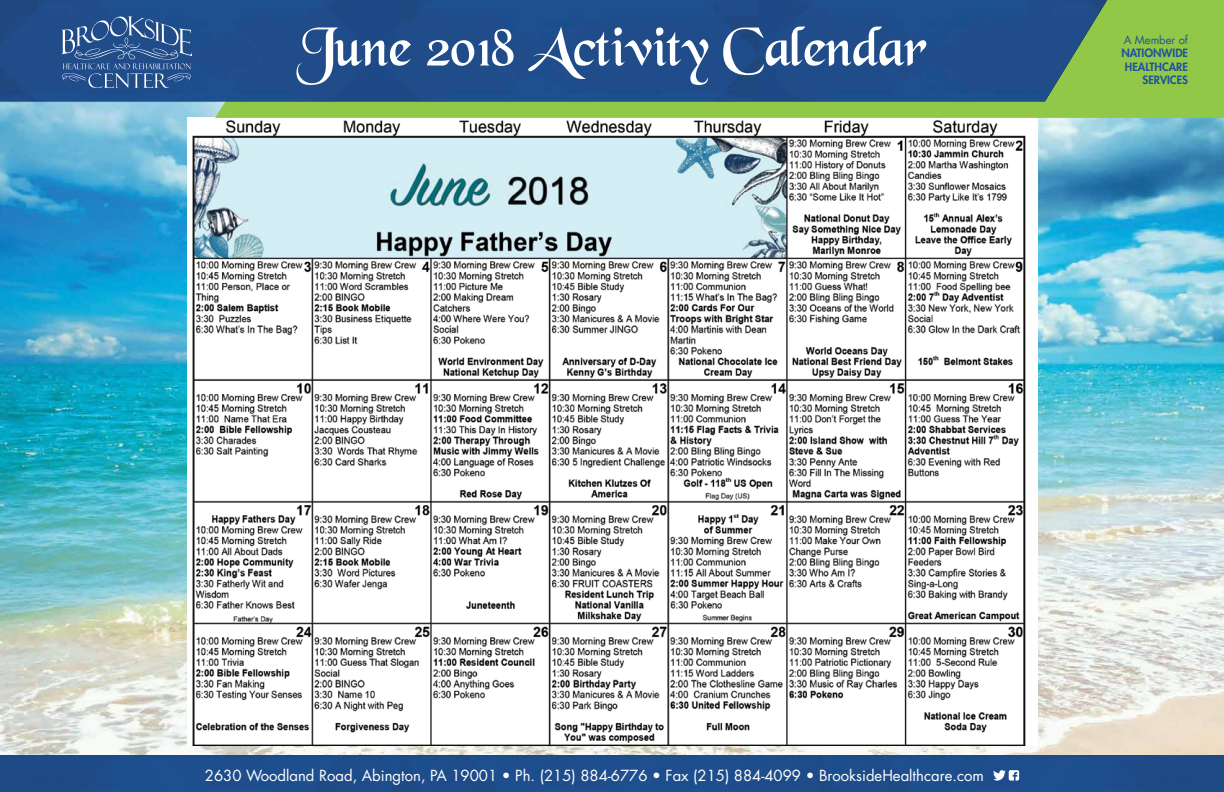
<style>
.page{position:relative;width:1224px;height:792px;background:#fff}
.page>*{position:absolute;margin:0;border:0;box-sizing:border-box;transform-origin:0 0}
.t1{font:58.3px "Black Chancery";letter-spacing:-.01em;color:#fff}
.t2{font:14.9px "Futura LT";color:#fff}
.t3{font:800 11.2px/13.4px "Futura LT";color:#1f5498;text-align:center}
.t4{font:11.2px "Futura LT";color:#1f5498}
</style>
<div class="page">
<img style="left:0;top:101px;width:1224px;height:654px">
<div style="left:0;top:755px;width:1224px;height:37px;background:#1e4d8b"></div>
<svg style="left:993px;top:770px;width:26px;height:11px"></svg>
<img style="left:188px;top:118px;width:849px;height:627px">
<div style="left:215px;top:0;width:1009px;height:118px;background:#91c848"></div>
<div style="left:0;top:0;width:1107px;height:101px;background:#204c89"></div>
<svg style="left:61px;top:16px;width:131px;height:72px;background:#3e6499"></svg>
<h1 class="t1" style="left:296px;top:17px;width:633px">June 2018 Activity Calendar</h1>
<p class="t4" style="left:1124px;top:32px;width:66px">A Member of</p>
<p class="t3" style="left:1121px;top:46px;width:68px">NATIONWIDE<br>HEALTHCARE</p>
<p class="t3" style="left:1142px;top:73px;width:47px">SERVICES</p>
<p class="t2" style="left:205px;top:766px;width:781px">2630 Woodland Road, Abington, PA 19001 • Ph. (215) 884-6776 • Fax (215) 884-4099 • BrooksideHealthcare.com</p>
</div>
